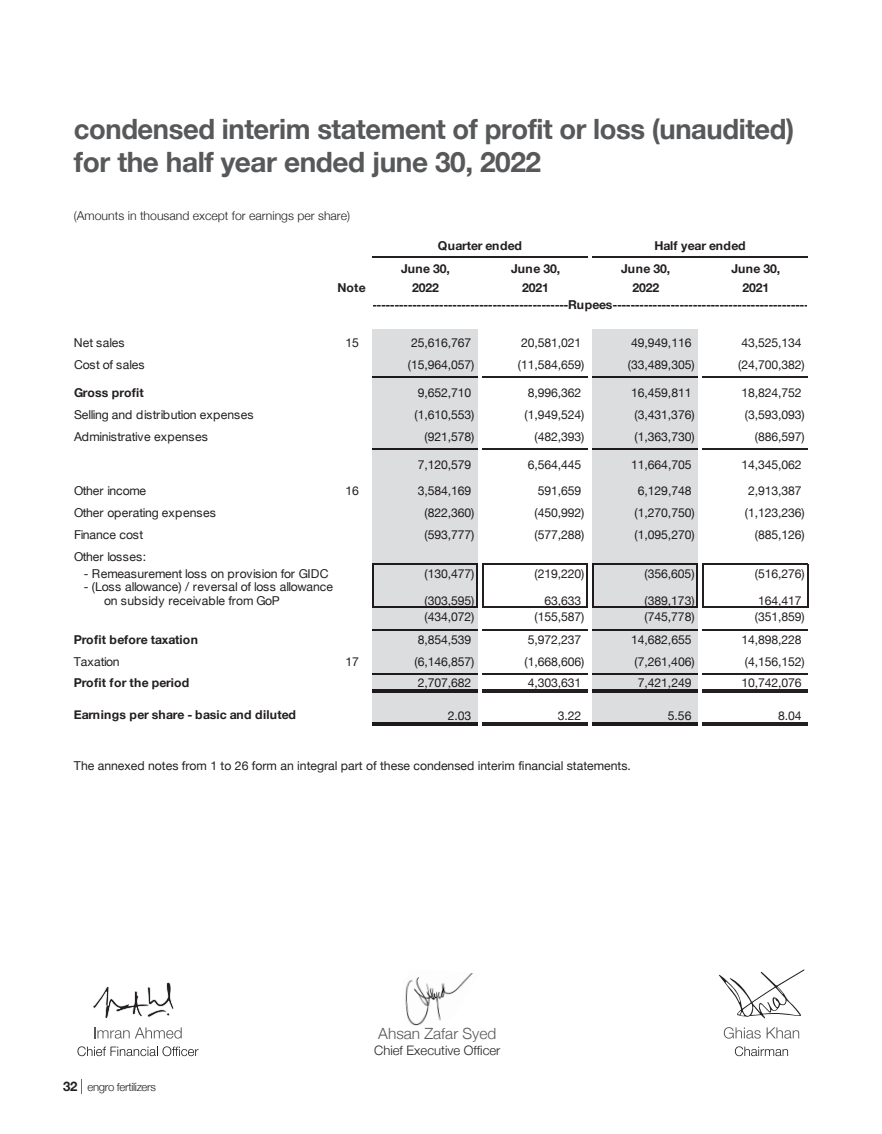
<style>
.page{position:relative;width:882px;height:1134px;background:#fff}
.page>*{position:absolute;margin:0;border:0;box-sizing:border-box;transform-origin:0 0}
.t1{font:700 28px/33.6px "Helvetica Neue";letter-spacing:-.015em;color:#57585a}
.t2{font:300 15.4px "Helvetica Neue";color:#57585a}
.t3{font:300 13.12px "Helvetica Neue";color:#231f20}
.t4{font:12.25px "Helvetica Neue";letter-spacing:-.01em;color:#231f20}
.t5{font:700 12.25px "Helvetica Neue";letter-spacing:.01em;color:#231f20}
.t6{font:12.25px/13.3px "Helvetica Neue";letter-spacing:.01em;color:#231f20}
.t7{font:300 12.25px "Helvetica Neue";color:#231f20}
.t8{font:12.25px "Helvetica Neue";letter-spacing:-.03em;color:#231f20}
.t9{font:700 12.25px "Helvetica Neue";letter-spacing:-.02em;color:#231f20}
.t10{font:300 11.38px "Helvetica Neue";letter-spacing:-.03em;color:#231f20}
.s1{font-weight:700;font-size:13.12px}
</style>
<div class="page">
<svg style="left:81px;top:1079px;width:1px;height:15px"></svg>
<svg style="left:77px;top:1046px;width:122px;height:10px"></svg>
<svg style="left:735px;top:1046px;width:53px;height:10px"></svg>
<svg style="left:93px;top:982px;width:81px;height:37px"></svg>
<svg style="left:94px;top:1027px;width:88px;height:12px"></svg>
<svg style="left:719px;top:970px;width:86px;height:48px"></svg>
<svg style="left:724px;top:1027px;width:37px;height:12px"></svg>
<svg style="left:767px;top:1027px;width:32px;height:12px"></svg>
<hr style="left:372px;top:257px;width:216px;height:1px;background:#231f20">
<hr style="left:482px;top:377px;width:106px;height:1px;background:#231f20">
<hr style="left:482px;top:449px;width:106px;height:1px;background:#231f20">
<hr style="left:483px;top:563px;width:105px;height:2px;background:#231f20">
<hr style="left:483px;top:607px;width:105px;height:1px;background:#231f20">
<hr style="left:482px;top:629px;width:106px;height:1px;background:#231f20">
<hr style="left:482px;top:674px;width:106px;height:1px;background:#231f20">
<hr style="left:482px;top:689px;width:106px;height:1px;background:#231f20">
<hr style="left:482px;top:691px;width:106px;height:1px;background:#231f20">
<hr style="left:482px;top:723px;width:106px;height:1px;background:#231f20">
<hr style="left:482px;top:725px;width:106px;height:1px;background:#231f20">
<hr style="left:482px;top:563px;width:1px;height:45px;background:#231f20">
<hr style="left:587px;top:565px;width:1px;height:43px;background:#231f20">
<hr style="left:702px;top:563px;width:2px;height:45px;background:#231f20">
<hr style="left:807px;top:565px;width:1px;height:43px;background:#231f20">
<hr style="left:592px;top:257px;width:216px;height:1px;background:#231f20">
<hr style="left:702px;top:377px;width:106px;height:1px;background:#231f20">
<hr style="left:702px;top:449px;width:106px;height:1px;background:#231f20">
<hr style="left:704px;top:563px;width:104px;height:2px;background:#231f20">
<hr style="left:704px;top:607px;width:104px;height:1px;background:#231f20">
<hr style="left:702px;top:629px;width:106px;height:1px;background:#231f20">
<hr style="left:702px;top:674px;width:106px;height:1px;background:#231f20">
<hr style="left:702px;top:689px;width:106px;height:1px;background:#231f20">
<hr style="left:702px;top:691px;width:106px;height:1px;background:#231f20">
<hr style="left:702px;top:723px;width:106px;height:1px;background:#231f20">
<hr style="left:702px;top:725px;width:106px;height:1px;background:#231f20">
<div style="left:372px;top:329px;width:106px;height:397px;background:#dcdddf"></div>
<div style="left:592px;top:329px;width:106px;height:397px;background:#dcdddf"></div>
<img style="left:405px;top:973px;width:68px;height:53px">
<h1 class="t1" style="left:74px;top:113px;width:722px">condensed interim statement of profit or loss (unaudited) for the half year ended june 30, 2022</h1>
<p class="t7" style="left:74px;top:206px;width:278px">(Amounts in thousand except for earnings per share)</p>
<p class="t5" style="left:438px;top:236px;width:86px">Quarter ended</p>
<p class="t9" style="left:655px;top:236px;width:92px">Half year ended</p>
<p class="t5" style="left:401px;top:259px;width:51px">June 30,</p>
<p class="t5" style="left:511px;top:259px;width:51px">June 30,</p>
<p class="t5" style="left:621px;top:259px;width:51px">June 30,</p>
<p class="t5" style="left:731px;top:259px;width:51px">June 30,</p>
<p class="t5" style="left:338px;top:278px;width:30px">Note</p>
<p class="t5" style="left:412px;top:278px;width:28px">2022</p>
<p class="t5" style="left:522px;top:278px;width:28px">2021</p>
<p class="t5" style="left:632px;top:278px;width:28px">2022</p>
<p class="t5" style="left:742px;top:278px;width:28px">2021</p>
<p class="t5" style="left:359px;top:295px;width:465px">-----------------------------------------------Rupees-----------------------------------------------</p>
<p class="t6" style="left:74px;top:336px;width:52px">Net sales</p>
<p class="t4" style="left:345px;top:333px;width:15px">15</p>
<p class="t4" style="left:411px;top:333px;width:62px">25,616,767</p>
<p class="t4" style="left:521px;top:333px;width:62px">20,581,021</p>
<p class="t4" style="left:631px;top:333px;width:62px">49,949,116</p>
<p class="t4" style="left:741px;top:333px;width:62px">43,525,134</p>
<p class="t4" style="left:74px;top:356px;width:72px">Cost of sales</p>
<p class="t4" style="left:408px;top:356px;width:68px">(15,964,057)</p>
<p class="t4" style="left:518px;top:356px;width:68px">(11,584,659)</p>
<p class="t4" style="left:628px;top:356px;width:68px">(33,489,305)</p>
<p class="t4" style="left:738px;top:356px;width:68px">(24,700,382)</p>
<p class="t5" style="left:74px;top:383px;width:71px">Gross profit</p>
<p class="t4" style="left:418px;top:383px;width:55px">9,652,710</p>
<p class="t4" style="left:528px;top:383px;width:55px">8,996,362</p>
<p class="t4" style="left:631px;top:383px;width:62px">16,459,811</p>
<p class="t4" style="left:741px;top:383px;width:62px">18,824,752</p>
<p class="t4" style="left:74px;top:406px;width:181px">Selling and distribution expenses</p>
<p class="t4" style="left:414px;top:406px;width:61px">(1,610,553)</p>
<p class="t4" style="left:524px;top:406px;width:61px">(1,949,524)</p>
<p class="t4" style="left:635px;top:406px;width:61px">(3,431,376)</p>
<p class="t4" style="left:745px;top:406px;width:61px">(3,593,093)</p>
<p class="t6" style="left:74px;top:431px;width:135px">Administrative expenses</p>
<p class="t4" style="left:424px;top:428px;width:51px">(921,578)</p>
<p class="t4" style="left:535px;top:428px;width:51px">(482,393)</p>
<p class="t4" style="left:635px;top:428px;width:61px">(1,363,730)</p>
<p class="t4" style="left:755px;top:428px;width:51px">(886,597)</p>
<p class="t4" style="left:418px;top:456px;width:55px">7,120,579</p>
<p class="t4" style="left:528px;top:456px;width:55px">6,564,445</p>
<p class="t4" style="left:631px;top:456px;width:62px">11,664,705</p>
<p class="t4" style="left:741px;top:456px;width:62px">14,345,062</p>
<p class="t8" style="left:74px;top:481px;width:74px">Other income</p>
<p class="t4" style="left:345px;top:481px;width:15px">16</p>
<p class="t4" style="left:418px;top:481px;width:55px">3,584,169</p>
<p class="t4" style="left:538px;top:481px;width:45px">591,659</p>
<p class="t4" style="left:638px;top:481px;width:55px">6,129,748</p>
<p class="t4" style="left:748px;top:481px;width:55px">2,913,387</p>
<p class="t6" style="left:74px;top:506px;width:143px">Other operating expenses</p>
<p class="t4" style="left:424px;top:504px;width:51px">(822,360)</p>
<p class="t4" style="left:535px;top:504px;width:51px">(450,992)</p>
<p class="t4" style="left:635px;top:504px;width:61px">(1,270,750)</p>
<p class="t4" style="left:745px;top:504px;width:61px">(1,123,236)</p>
<p class="t4" style="left:74px;top:526px;width:71px">Finance cost</p>
<p class="t4" style="left:424px;top:526px;width:51px">(593,777)</p>
<p class="t4" style="left:535px;top:526px;width:51px">(577,288)</p>
<p class="t4" style="left:635px;top:526px;width:61px">(1,095,270)</p>
<p class="t4" style="left:755px;top:526px;width:51px">(885,126)</p>
<p class="t4" style="left:74px;top:548px;width:74px">Other losses:</p>
<p class="t6" style="left:84px;top:568px;width:246px">- Remeasurement loss on provision for GIDC</p>
<p class="t4" style="left:424px;top:565px;width:51px">(130,477)</p>
<p class="t4" style="left:534px;top:565px;width:51px">(219,220)</p>
<p class="t4" style="left:645px;top:565px;width:51px">(356,605)</p>
<p class="t4" style="left:755px;top:565px;width:51px">(516,276)</p>
<p class="t6" style="left:104px;top:581px;width:230px;text-indent:-20px">- (Loss allowance) / reversal of loss allowance on subsidy receivable from GoP</p>
<p class="t4" style="left:424px;top:591px;width:51px">(303,595)</p>
<p class="t4" style="left:545px;top:591px;width:38px">63,633</p>
<p class="t4" style="left:645px;top:591px;width:51px">(389,173)</p>
<p class="t4" style="left:758px;top:591px;width:45px">164,417</p>
<p class="t4" style="left:424px;top:608px;width:51px">(434,072)</p>
<p class="t4" style="left:535px;top:608px;width:51px">(155,587)</p>
<p class="t4" style="left:645px;top:608px;width:51px">(745,778)</p>
<p class="t4" style="left:755px;top:608px;width:51px">(351,859)</p>
<p class="t5" style="left:74px;top:630px;width:126px">Profit before taxation</p>
<p class="t4" style="left:418px;top:630px;width:55px">8,854,539</p>
<p class="t4" style="left:528px;top:630px;width:55px">5,972,237</p>
<p class="t4" style="left:631px;top:630px;width:62px">14,682,655</p>
<p class="t4" style="left:741px;top:630px;width:62px">14,898,228</p>
<p class="t8" style="left:74px;top:653px;width:47px">Taxation</p>
<p class="t4" style="left:345px;top:653px;width:15px">17</p>
<p class="t4" style="left:414px;top:653px;width:61px">(6,146,857)</p>
<p class="t4" style="left:524px;top:653px;width:61px">(1,668,606)</p>
<p class="t4" style="left:635px;top:653px;width:61px">(7,261,406)</p>
<p class="t4" style="left:745px;top:653px;width:61px">(4,156,152)</p>
<p class="t5" style="left:74px;top:673px;width:117px">Profit for the period</p>
<p class="t4" style="left:418px;top:674px;width:55px">2,707,682</p>
<p class="t4" style="left:528px;top:674px;width:55px">4,303,631</p>
<p class="t4" style="left:638px;top:674px;width:55px">7,421,249</p>
<p class="t4" style="left:741px;top:674px;width:62px">10,742,076</p>
<p class="t5" style="left:74px;top:705px;width:224px">Earnings per share - basic and diluted</p>
<p class="t4" style="left:448px;top:707px;width:25px">2.03</p>
<p class="t4" style="left:558px;top:707px;width:25px">3.22</p>
<p class="t4" style="left:668px;top:707px;width:25px">5.56</p>
<p class="t4" style="left:778px;top:707px;width:25px">8.04</p>
<p class="t4" style="left:74px;top:757px;width:559px">The annexed notes from 1 to 26 form an integral part of these condensed interim financial statements.</p>
<p class="t2" style="left:378px;top:1021px;width:119px">Ahsan Zafar Syed</p>
<p class="t10" style="left:63px;top:1078px;width:94px"><span class="s1">32</span> engro fertilizers</p>
<p class="t3" style="left:374px;top:1040px;width:128px">Chief Executive Officer</p>
</div>
